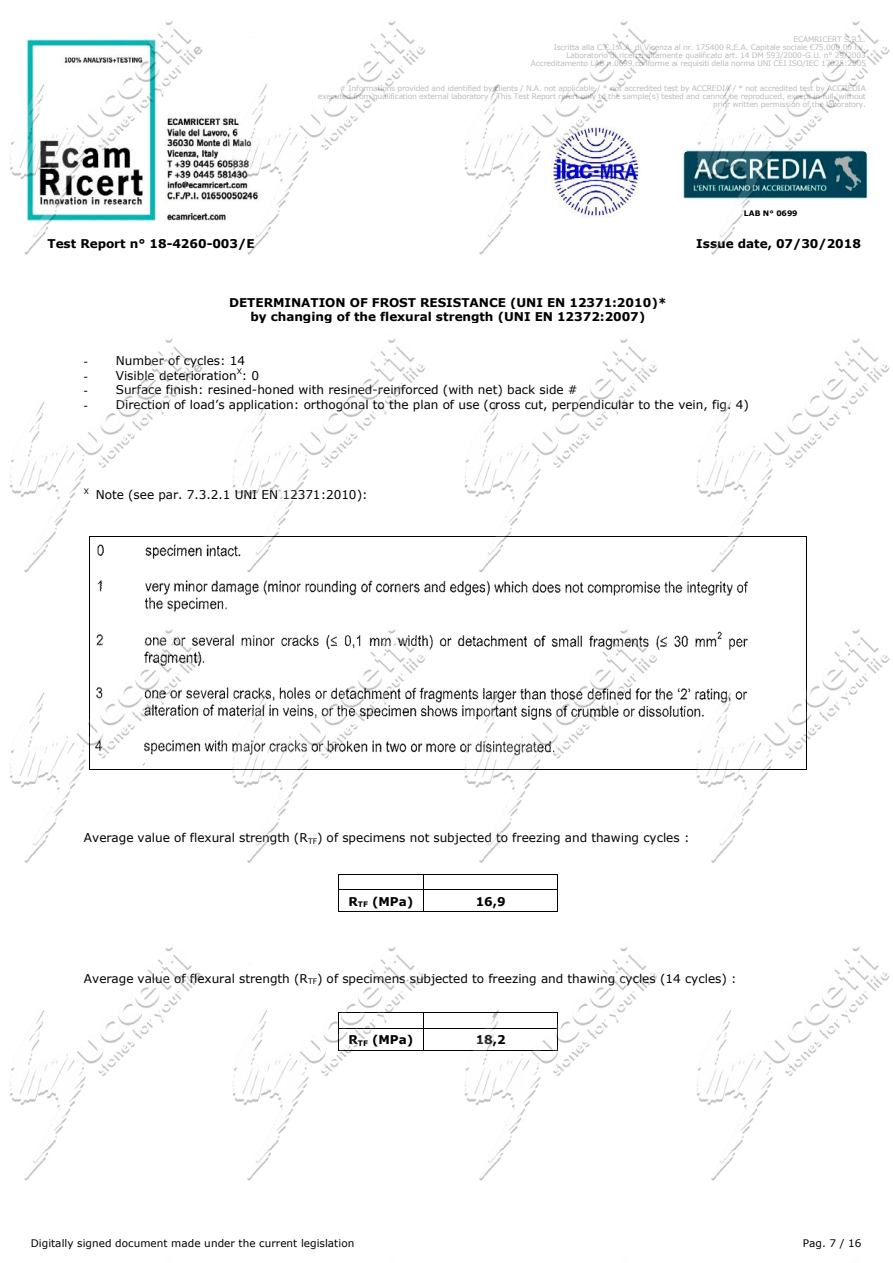
<style>
.page{position:relative;width:893px;height:1263px;background:#fff}
.page>*{position:absolute;margin:0;border:0;box-sizing:border-box;transform-origin:0 0}
.t1{font:12px "Verdana";letter-spacing:-.005em;color:#000}
.t2{font:700 12px/14.5px "Verdana";letter-spacing:-.005em;color:#000;text-align:center}
.t3{font:10.5px "Verdana";letter-spacing:.005em;color:#000}
.t4{font:7.5px/8.2px "Verdana";letter-spacing:-.02em;color:#bdbcbc;text-align:right}
.t5{font:700 7.5px "Verdana";color:#000}
.s1{font-family:"Times New Roman"}
</style>
<div class="page">
<hr style="left:339px;top:889px;width:84px;height:1px;background:#000">
<hr style="left:424px;top:889px;width:133px;height:1px;background:#000">
<svg style="left:338px;top:889px;width:1px;height:23px"></svg>
<hr style="left:339px;top:911px;width:84px;height:1px;background:#000">
<svg style="left:423px;top:889px;width:1px;height:23px"></svg>
<hr style="left:424px;top:911px;width:133px;height:1px;background:#000">
<svg style="left:557px;top:889px;width:1px;height:23px"></svg>
<img style="left:10px;top:20px;width:879px;height:869px">
<img style="left:10px;top:946px;width:879px;height:235px">
<p class="t4" style="left:531px;top:35px;width:337px">ECAMRICERT S.R.L.<br>Iscritta alla C.C.I.A.A. di Vicenza al nr. 175400 R.E.A. Capitale sociale €75.000,00 i.v.<br>Laboratorio di ricerca altamente qualificato art. 14 DM 593/2000-G.U. n° 29/2003<br>Accreditamento LAB n.0699 conforme ai requisiti della norma UNI CEI ISO/IEC 17025:2005</p>
<p class="t4" style="left:318px;top:84px;width:549px"># Informations provided and identified by clients / N.A. not applicable / * not accredited test by ACCREDIA / * not accredited test by ACCREDIA executed from qualification external laboratory / This Test Report refert only to the sample(s) tested and cannot be reproduced, except in full, without prior written permission of the laboratory.</p>
<p class="t5" style="left:744px;top:208px;width:55px">LAB N° 0699</p>
<h1 class="t2" style="left:47px;top:236px;width:209px">Test Report n° 18-4260-003/E</h1>
<h1 class="t2" style="left:696px;top:236px;width:166px">Issue date, 07/30/2018</h1>
<h1 class="t2" style="left:229px;top:295px;width:439px">DETERMINATION OF FROST RESISTANCE (UNI EN 12371:2010)* by changing of the flexural strength (UNI EN 12372:2007)</h1>
<h1 class="t1" style="left:84px;top:352px;width:163px"><span class="s1">-</span> Number of cycles: 14</h1>
<h1 class="t1" style="left:84px;top:367px;width:177px"><span class="s1">-</span> Visible deterioration<sup>X</sup>: 0</h1>
<h1 class="t1" style="left:84px;top:382px;width:495px"><span class="s1">-</span> Surface finish: resined-honed with resined-reinforced (with net) back side #</h1>
<h1 class="t1" style="left:84px;top:396px;width:666px"><span class="s1">-</span> Direction of load’s application: orthogonal to the plan of use (cross cut, perpendicular to the vein, fig. 4)</h1>
<h1 class="t1" style="left:84px;top:487px;width:285px"><sup>X</sup> Note (see par. 7.3.2.1 UNI EN 12371:2010):</h1>
<h1 class="t1" style="left:84px;top:830px;width:607px">Average value of flexural strength (R<sub>TF</sub>) of specimens not subjected to freezing and thawing cycles :</h1>
<h1 class="t2" style="left:348px;top:894px;width:66px">R<sub>TF</sub> (MPa)</h1>
<h1 class="t2" style="left:476px;top:894px;width:31px">16,9</h1>
<h1 class="t1" style="left:84px;top:970px;width:654px">Average value of flexural strength (R<sub>TF</sub>) of specimens subjected to freezing and thawing cycles (14 cycles) :</h1>
<h1 class="t2" style="left:348px;top:1032px;width:66px">R<sub>TF</sub> (MPa)</h1>
<h1 class="t2" style="left:476px;top:1032px;width:31px">18,2</h1>
<h2 class="t3" style="left:31px;top:1236px;width:325px">Digitally signed document made under the current legislation</h2>
<h2 class="t3" style="left:803px;top:1236px;width:60px">Pag. 7 / 16</h2>
</div>
